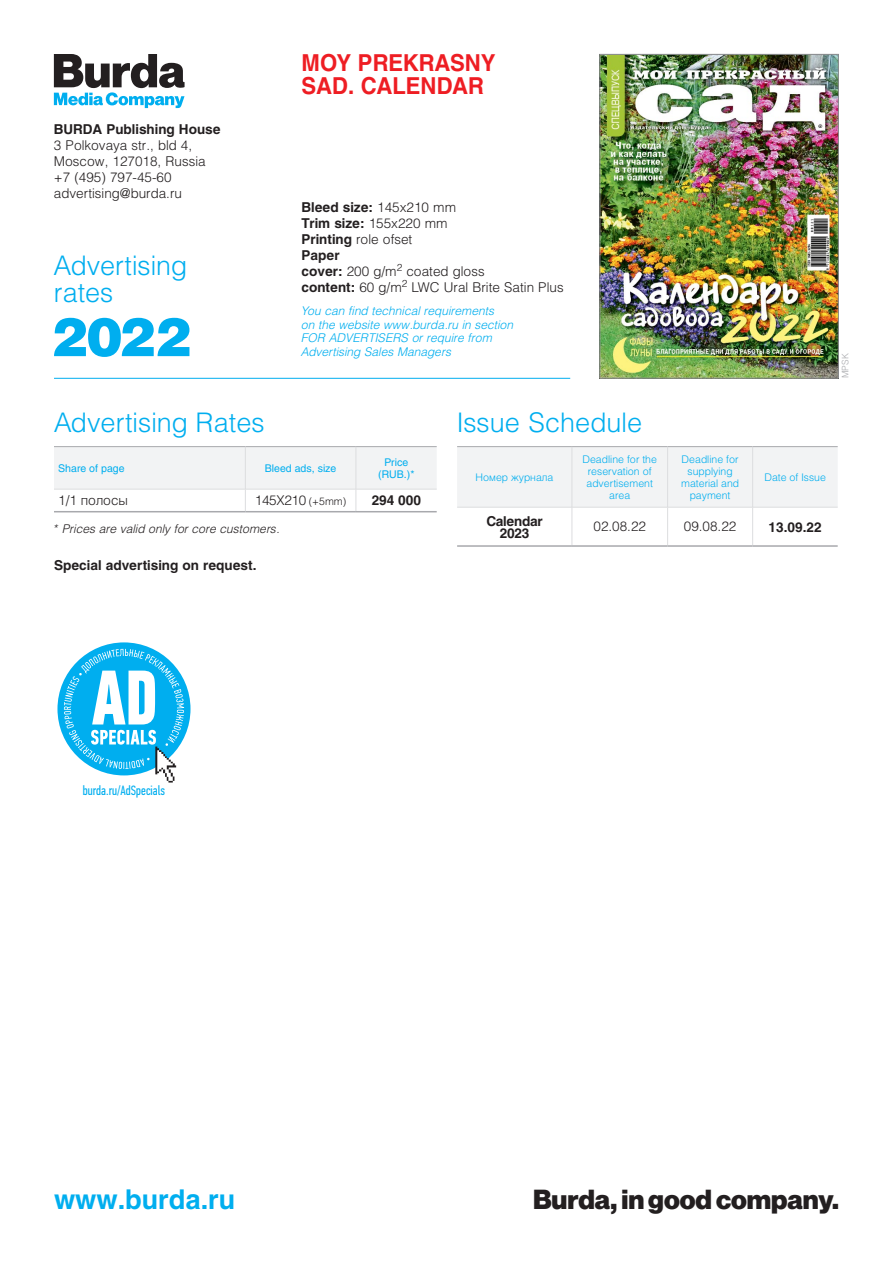
<style>
.page{position:relative;width:893px;height:1263px;background:#fff}
.page>*{position:absolute;margin:0;border:0;box-sizing:border-box;transform-origin:0 0}
.t1{font:900 53.55px "Helios";color:#00aeef}
.t2{font:300 27px/27px "Helios";color:#00aeef}
.t3{font:27px "Neue Haas Groteskfor Burda D 95";color:#231f20}
.t4{font:700 27px "Helios";color:#00aeef}
.t5{font:700 23.1px/23.1px "Helios";color:#ee1d23;scale:.95 1}
.t6{font:300 13.5px/16.2px "Helios";color:#231f20}
.t7{font:700 13.5px/16.2px "Helios";color:#231f20}
.t8{font:13.5px "PF Din Text Comp Pro";color:#00aeef}
.t9{font:300 13.5px "Helios";letter-spacing:-.025em;color:#231f20}
.t10{font:700 13.5px/12px "Helios";letter-spacing:-.02em;color:#231f20;text-align:center}
.t11{font:italic 300 12px/13.5px "Helios";color:#00aeef}
.t12{font:italic 300 12px "Helios";color:#231f20}
.t13{font:300 10.5px/12px "Helios";color:#00aeef;text-align:center}
.t14{font:10.5px/12px "Helios";color:#00aeef;text-align:center}
.t15{font:300 9px "Helios";color:#a8a9ad}
.s1{font-weight:700}
.s2{font-weight:300}
.s3{font-size:10.5px}
</style>
<div class="page">
<hr style="left:54px;top:378px;width:516px;height:1px;background:#00aeef">
<svg style="left:54px;top:54px;width:131px;height:54px"></svg>
<svg style="left:56px;top:641px;width:136px;height:136px"></svg>
<svg style="left:64px;top:649px;width:120px;height:133px"></svg>
<img style="left:601px;top:56px;width:236px;height:320px">
<div style="left:599px;top:54px;width:240px;height:324px;border:1px solid #939598"></div>
<hr style="left:54px;top:446px;width:191px;height:1px;background:#a8a9ad">
<hr style="left:245px;top:446px;width:111px;height:1px;background:#a8a9ad">
<hr style="left:356px;top:446px;width:81px;height:1px;background:#a8a9ad">
<svg style="left:54px;top:447px;width:383px;height:64px"></svg>
<hr style="left:54px;top:511px;width:191px;height:1px;background:#a8a9ad">
<hr style="left:245px;top:511px;width:111px;height:1px;background:#a8a9ad">
<hr style="left:356px;top:511px;width:81px;height:1px;background:#a8a9ad">
<div style="left:457px;top:447px;width:381px;height:60px;background:#f2f3f4"></div>
<hr style="left:457px;top:446px;width:115px;height:1px;background:#a8a9ad">
<hr style="left:572px;top:446px;width:96px;height:1px;background:#a8a9ad">
<hr style="left:668px;top:446px;width:85px;height:1px;background:#a8a9ad">
<hr style="left:753px;top:446px;width:85px;height:1px;background:#a8a9ad">
<hr style="left:572px;top:507px;width:1px;height:38px;background:#dcdddf">
<hr style="left:572px;top:447px;width:1px;height:60px;background:#dcdddf">
<hr style="left:667px;top:447px;width:1px;height:60px;background:#dcdddf">
<hr style="left:752px;top:447px;width:1px;height:60px;background:#dcdddf">
<hr style="left:667px;top:507px;width:1px;height:38px;background:#dcdddf">
<hr style="left:752px;top:507px;width:1px;height:38px;background:#dcdddf">
<hr style="left:457px;top:507px;width:115px;height:1px;background:#dcdddf">
<hr style="left:572px;top:507px;width:96px;height:1px;background:#dcdddf">
<hr style="left:668px;top:507px;width:85px;height:1px;background:#dcdddf">
<hr style="left:753px;top:507px;width:85px;height:1px;background:#dcdddf">
<hr style="left:457px;top:545px;width:115px;height:2px;background:#a8a9ad">
<hr style="left:572px;top:545px;width:96px;height:2px;background:#a8a9ad">
<hr style="left:668px;top:545px;width:85px;height:2px;background:#a8a9ad">
<hr style="left:753px;top:545px;width:85px;height:2px;background:#a8a9ad">
<p class="t6" style="left:54px;top:120px;width:168px"><span class="s1">BURDA Publishing House<br></span>3 Polkovaya str., bld 4,<br>Моscow, 127018, Russia +7 (495) 797-45-60 advertising@burda.ru</p>
<p class="t2" style="left:54px;top:251px;width:135px">Advertising rates</p>
<p class="t1" style="left:51px;top:300px;width:141px">2022</p>
<p class="t5" style="left:302px;top:51px;width:206px">MOY PREKRASNY<br>SAD. CALENDAR</p>
<p class="t7" style="left:301px;top:199px;width:156px">Bleed size: <span class="s2">145x210 mm<br></span>Trim size: <span class="s2">155x220 mm</span></p>
<p class="t7" style="left:301px;top:231px;width:112px;line-height:15.8px">Printing <span class="s2">role ofset<br></span>Paper</p>
<p class="t6" style="left:301px;top:263px;width:264px"><span class="s1">cover:</span> 200 g/m<sup>2</sup> coated gloss<br><span class="s1">content:</span> 60 g/m<sup>2</sup> LWC Ural Brite Satin Plus</p>
<p class="t11" style="left:301px;top:304px;width:214px">You can find technical requirements<br>on the website www.burda.ru in section<br>FOR ADVERTISERS or require from</p>
<p class="t11" style="left:301px;top:344px;width:152px">Advertising Sales Managers</p>
<p class="t2" style="left:54px;top:408px;width:212px">Advertising Rates</p>
<p class="t14" style="left:58px;top:462px;width:68px">Share of page</p>
<p class="t14" style="left:265px;top:462px;width:73px">Bleed ads, size</p>
<p class="t14" style="left:378px;top:456px;width:38px">Price (RUB.)*</p>
<p class="t6" style="left:58px;top:492px;width:71px">1/1 полосы</p>
<p class="t9" style="left:255px;top:492px;width:93px">145X210 <span class="s3">(+5mm)</span></p>
<p class="t7" style="left:372px;top:492px;width:51px">294 000</p>
<p class="t12" style="left:54px;top:521px;width:227px">* Prices are valid only for core customers.</p>
<p class="t7" style="left:54px;top:556px;width:204px">Special advertising on request.</p>
<p class="t2" style="left:457px;top:408px;width:187px">Issue Schedule</p>
<p class="t13" style="left:476px;top:471px;width:79px">Номер журнала</p>
<p class="t13" style="left:582px;top:453px;width:76px">Deadline for the reservation of advertisement area</p>
<p class="t13" style="left:681px;top:453px;width:60px">Deadline for supplying material and payment</p>
<p class="t13" style="left:764px;top:471px;width:63px">Date of Issue</p>
<p class="t10" style="left:486px;top:514px;width:58px">Calendar<br>2023</p>
<p class="t6" style="left:593px;top:518px;width:54px">02.08.22</p>
<p class="t6" style="left:684px;top:518px;width:54px">09.08.22</p>
<p class="t7" style="left:769px;top:518px;width:55px">13.09.22</p>
<p class="t15" style="left:840px;top:378px;width:27px;rotate:-90deg">MPSK</p>
<p class="t8" style="left:83px;top:783px;width:84px">burda.ru/AdSpecials</p>
<p class="t4" style="left:54px;top:1182px;width:183px">www.burda.ru</p>
<p class="t3" style="left:533px;top:1183px;width:307px">Burda, in good company.</p>
</div>
